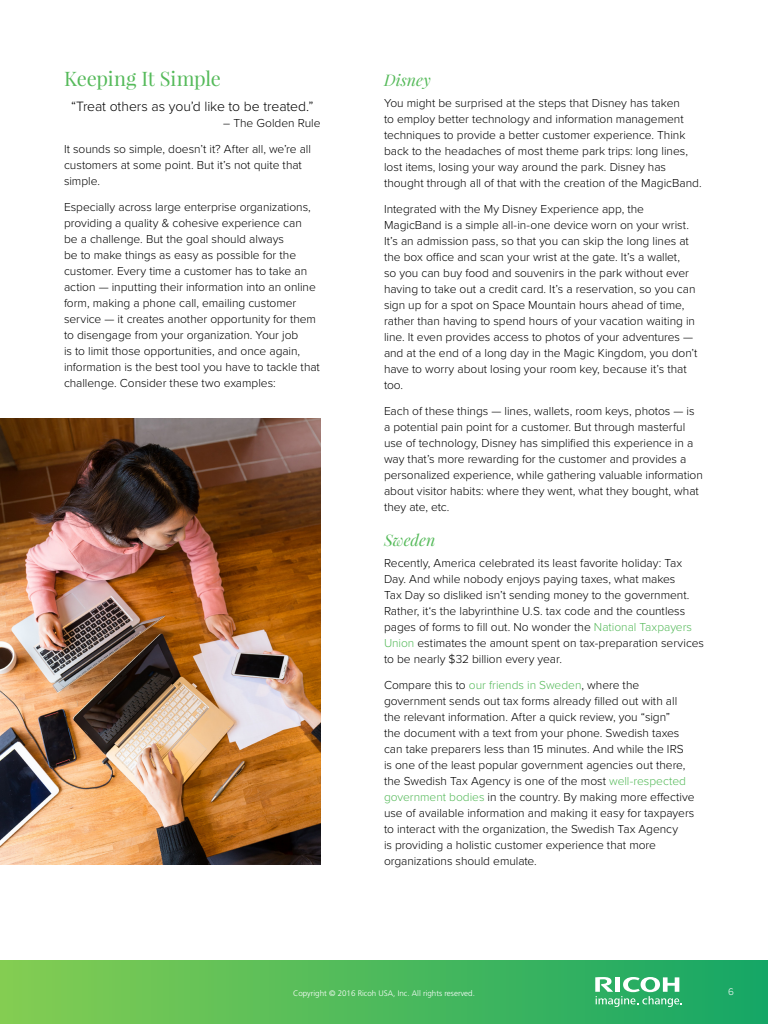
<style>
.page{position:relative;width:768px;height:1024px;background:#fff}
.page>*{position:absolute;margin:0;border:0;box-sizing:border-box;transform-origin:0 0}
.t1{font:20px "Playfair Display";letter-spacing:-.015em;color:#55ba5a}
.t2{font:italic 16px "Playfair Display";color:#55ba5a}
.t3{font:300 14px "Proxima Nova";letter-spacing:-.005em;color:#000}
.t4{font:300 12px/16px "Proxima Nova";letter-spacing:-.005em;color:#000}
.t5{font:300 10px "Proxima Nova";color:#fff}
.t6{font:300 8px "Frutiger LT Std";color:#fff}
.s1{color:#55ba5a}
</style>
<div class="page">
<div style="left:0;top:960px;width:768px;height:64px;background:linear-gradient(to right,#84cd52,#15a666)"></div>
<svg style="left:595px;top:977px;width:87px;height:30px"></svg>
<img style="left:0;top:418px;width:320px;height:447px">
<h3 class="t1" style="left:64px;top:66px;width:159px">Keeping It Simple</h3>
<p class="t3" style="left:71px;top:98px;width:244px">“Treat others as you’d like to be treated.”</p>
<p class="t4" style="left:223px;top:115px;width:99px">– The Golden Rule</p>
<p class="t4" style="left:64px;top:141px;width:249px">It sounds so simple, doesn’t it? After all, we’re all customers at some point. But it’s not quite that simple.</p>
<p class="t4" style="left:64px;top:199px;width:257px">Especially across large enterprise organizations, providing a quality &amp; cohesive experience can<br>be a challenge. But the goal should always<br>be to make things as easy as possible for the customer. Every time a customer has to take an action — inputting their information into an online form, making a phone call, emailing customer service — it creates another opportunity for them to disengage from your organization. Your job<br>is to limit those opportunities, and once again, information is the best tool you have to tackle that challenge. Consider these two examples:</p>
<h3 class="t2" style="left:384px;top:69px;width:48px">Disney</h3>
<p class="t4" style="left:384px;top:95px;width:319px">You might be surprised at the steps that Disney has taken<br>to employ better technology and information management techniques to provide a better customer experience. Think back to the headaches of most theme park trips: long lines, lost items, losing your way around the park. Disney has thought through all of that with the creation of the MagicBand.</p>
<p class="t4" style="left:384px;top:201px;width:315px">Integrated with the My Disney Experience app, the MagicBand is a simple all-in-one device worn on your wrist.<br>It’s an admission pass, so that you can skip the long lines at the box office and scan your wrist at the gate. It’s a wallet,<br>so you can buy food and souvenirs in the park without ever having to take out a credit card. It’s a reservation, so you can sign up for a spot on Space Mountain hours ahead of time, rather than having to spend hours of your vacation waiting in line. It even provides access to photos of your adventures — and at the end of a long day in the Magic Kingdom, you don’t have to worry about losing your room key, because it’s that too.</p>
<p class="t4" style="left:384px;top:403px;width:320px">Each of these things — lines, wallets, room keys, photos — is a potential pain point for a customer. But through masterful use of technology, Disney has simplified this experience in a way that’s more rewarding for the customer and provides a personalized experience, while gathering valuable information about visitor habits: where they went, what they bought, what they ate, etc.</p>
<h3 class="t2" style="left:384px;top:529px;width:53px">Sweden</h3>
<p class="t4" style="left:384px;top:555px;width:322px">Recently, America celebrated its least favorite holiday: Tax Day. And while nobody enjoys paying taxes, what makes<br>Tax Day so disliked isn’t sending money to the government.<br>Rather, it‘s the labyrinthine U.S. tax code and the countless pages of forms to fill out. No wonder the <span class="s1">National Taxpayers Union</span> estimates the amount spent on tax-preparation services to be nearly $32 billion every year.</p>
<p class="t4" style="left:384px;top:677px;width:312px">Compare this to <span class="s1">our friends in Sweden</span>, where the government sends out tax forms already filled out with all the relevant information. After a quick review, you “sign”<br>the document with a text from your phone. Swedish taxes can take preparers less than 15 minutes. And while the IRS is one of the least popular government agencies out there, the Swedish Tax Agency is one of the most <span class="s1">well-respected government bodies</span> in the country. By making more effective use of available information and making it easy for taxpayers to interact with the organization, the Swedish Tax Agency<br>is providing a holistic customer experience that more organizations should emulate.</p>
<p class="t6" style="left:293px;top:989px;width:183px">Copyright © 2016 Ricoh USA, Inc. All rights reserved.</p>
<p class="t5" style="left:729px;top:986px;width:7px">6</p>
</div>
